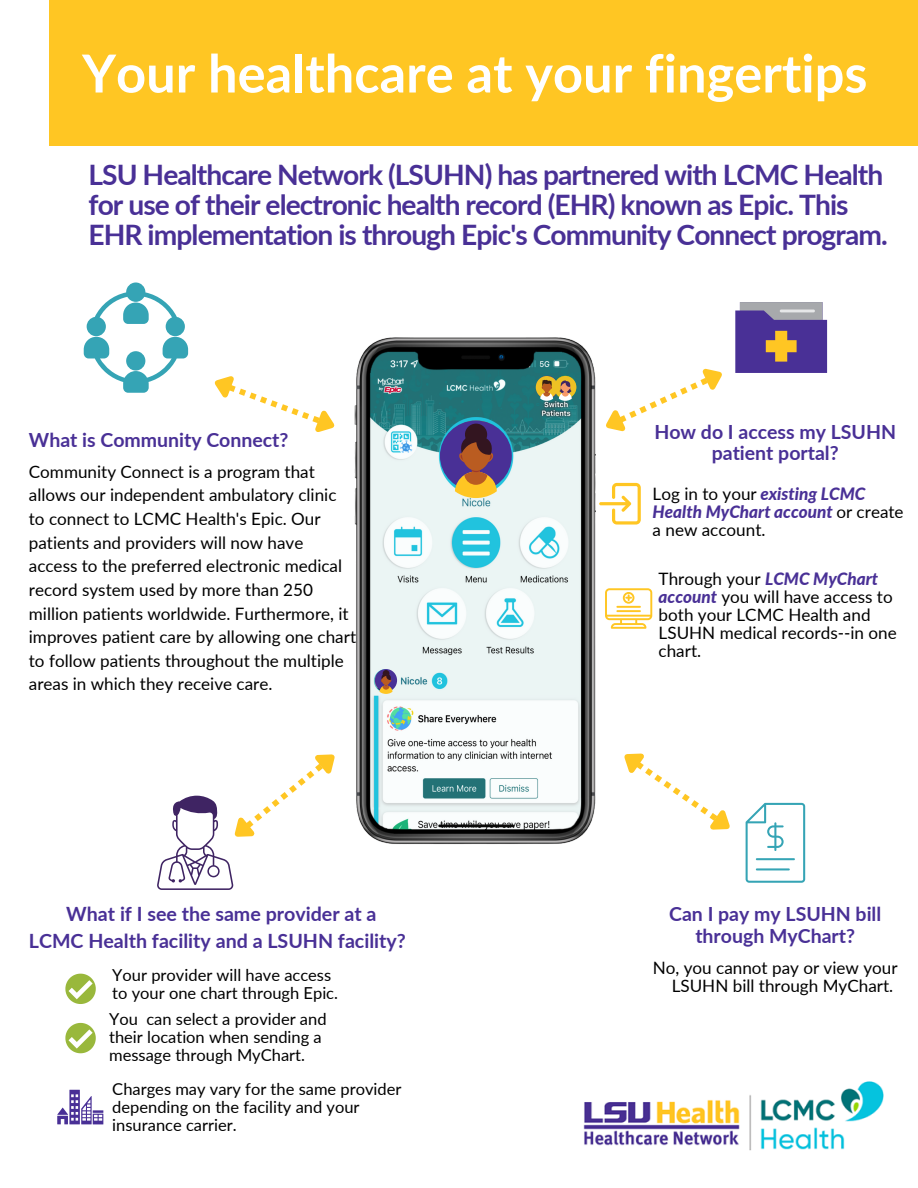
<style>
.page{position:relative;width:918px;height:1188px;background:#fff}
.page>*{position:absolute;margin:0;border:0;box-sizing:border-box;transform-origin:0 0}
.t1{font:700 52.5px "Lato";color:#fff}
.t2{font:700 28.2px/30.3px "Lato";letter-spacing:-.035em;color:#493096}
.t3{font:700 19.65px "Lato";color:#493096}
.t4{font:700 19.5px/21.3px "Lato";color:#493096;text-align:center}
.t5{font:17.1px/23.7px "Lato";color:#000}
.t6{font:italic 800 17.1px/18px "Lato";color:#493096}
.t7{font:16.5px/18px "Lato";color:#000}
.s1{font-weight:400;font-style:normal;color:#000}
.s2{font-weight:800;font-style:italic;color:#493096}
</style>
<div class="page">
<img style="left:583px;top:1081px;width:301px;height:70px">
<div style="left:49px;top:0;width:869px;height:145px;background:#ffc623"></div>
<img style="left:355px;top:338px;width:241px;height:506px">
<div style="left:440px;top:421px;width:72px;height:70px;background:#493096;border-radius:50%"></div>
<div style="left:465px;top:424px;width:22px;height:21px;background:#331520;border-radius:50%"></div>
<svg style="left:455px;top:434px;width:42px;height:64px"></svg>
<div style="left:375px;top:669px;width:22px;height:23px;background:#493096;border-radius:50%"></div>
<div style="left:383px;top:670px;width:6px;height:7px;background:#331520;border-radius:50%"></div>
<svg style="left:380px;top:673px;width:12px;height:21px"></svg>
<div style="left:536px;top:376px;width:22px;height:23px;background:#eec124;border-radius:50%"></div>
<svg style="left:540px;top:379px;width:13px;height:22px"></svg>
<div style="left:554px;top:376px;width:22px;height:23px;background:#eec124;border-radius:50%"></div>
<svg style="left:559px;top:380px;width:13px;height:21px"></svg>
<svg style="left:84px;top:282px;width:104px;height:111px"></svg>
<svg style="left:214px;top:376px;width:121px;height:56px"></svg>
<svg style="left:624px;top:753px;width:181px;height:130px"></svg>
<svg style="left:593px;top:302px;width:234px;height:145px"></svg>
<svg style="left:599px;top:483px;width:42px;height:42px"></svg>
<svg style="left:605px;top:588px;width:47px;height:41px"></svg>
<hr style="left:616px;top:606px;width:25px;height:2px;background:#ffc623">
<hr style="left:616px;top:610px;width:25px;height:2px;background:#ffc623">
<svg style="left:65px;top:974px;width:31px;height:30px"></svg>
<svg style="left:65px;top:1023px;width:31px;height:30px"></svg>
<svg style="left:57px;top:1090px;width:46px;height:34px"></svg>
<svg style="left:157px;top:754px;width:178px;height:136px"></svg>
<p class="t1" style="left:82px;top:41px;width:787px">Your healthcare at your fingertips</p>
<p class="t2" style="left:89px;top:158px;width:801px">LSU Healthcare Network (LSUHN) has partnered with LCMC Health for use of their electronic health record (EHR) known as Epic. This<br>EHR implementation is through Epic's Community Connect program.</p>
<p class="t4" style="left:29px;top:429px;width:261px">What is Community Connect?</p>
<p class="t4" style="left:654px;top:421px;width:243px">How do I access my LSUHN patient portal?</p>
<p class="t6" style="left:653px;top:484px;width:253px"><span class="s1">Log in to your</span> existing LCMC<br>Health MyChart account <span class="s1">or create a new account.</span></p>
<p class="t5" style="left:659px;top:569px;width:240px;line-height:18px">Through your <span class="s2">LCMC MyChart account</span> you will have access to both your LCMC Health and<br>LSUHN medical records--in one chart.</p>
<p class="t5" style="left:29px;top:459px;width:329px">Community Connect is a program that allows our independent ambulatory clinic to connect to LCMC Health's Epic. Our patients and providers will now have access to the preferred electronic medical record system used by more than 250 million patients worldwide. Furthermore, it improves patient care by allowing one chart to follow patients throughout the multiple areas in which they receive care.</p>
<p class="t3" style="left:66px;top:901px;width:312px">What if I see the same provider at a</p>
<p class="t3" style="left:29px;top:928px;width:379px">LCMC Health facility and a LSUHN facility?</p>
<p class="t7" style="left:112px;top:966px;width:220px">Your provider will have access</p>
<p class="t7" style="left:112px;top:984px;width:227px">to your one chart through Epic.</p>
<p class="t7" style="left:109px;top:1010px;width:219px">You can select a provider and their location when sending a message through MyChart.</p>
<p class="t7" style="left:112px;top:1079px;width:291px">Charges may vary for the same provider</p>
<p class="t7" style="left:112px;top:1097px;width:249px">depending on the facility and your insurance carrier.</p>
<p class="t4" style="left:669px;top:903px;width:214px">Can I pay my LSUHN bill through MyChart?</p>
<p class="t5" style="left:653px;top:958px;width:246px;line-height:18px;text-align:right">No, you cannot pay or view your<br>LSUHN bill through MyChart.</p>
</div>
